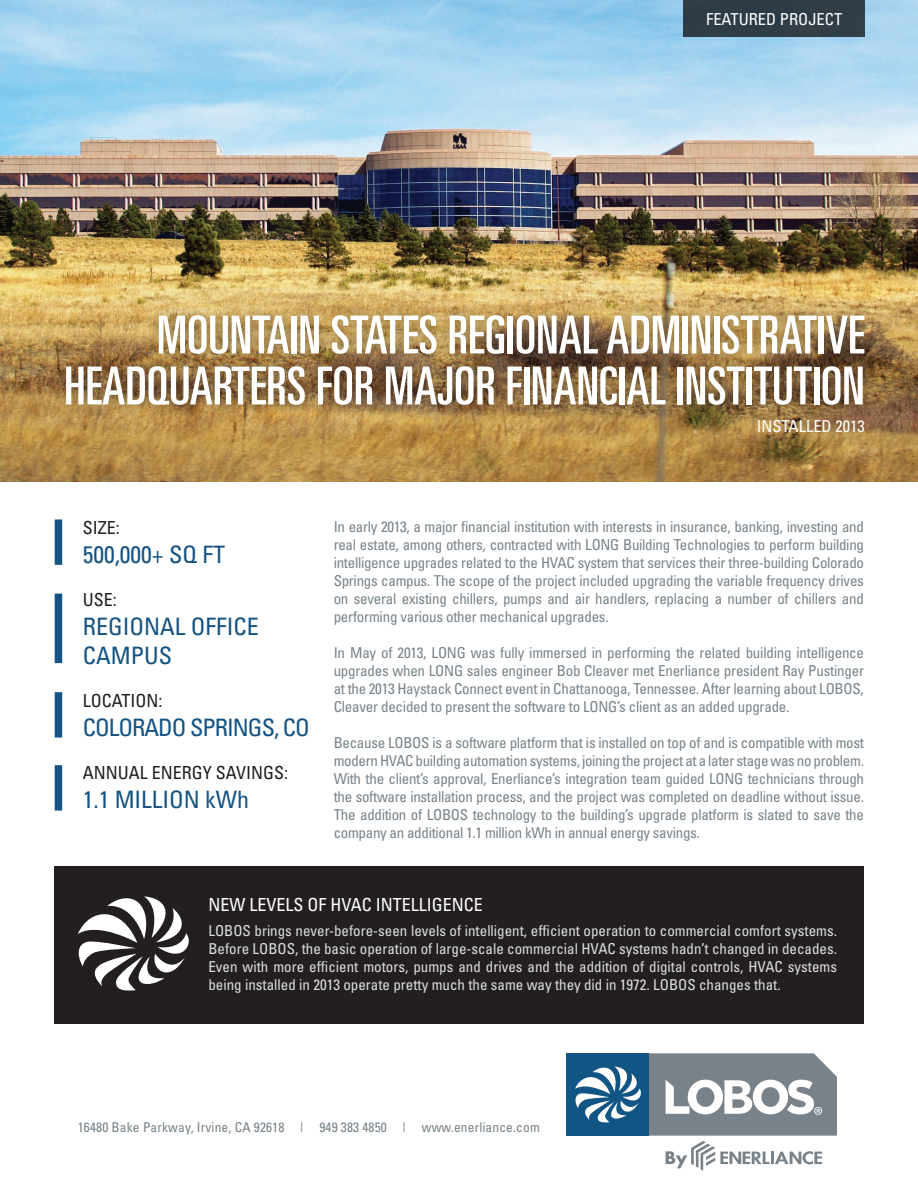
<style>
.page{position:relative;width:918px;height:1188px;background:#fff}
.page>*{position:absolute;margin:0;border:0;box-sizing:border-box;transform-origin:0 0}
.t1{font:ultra-condensed 52.5px/51px "Univers";color:#fff;text-align:right}
.t2{font:condensed 24px "Univers";color:#145382}
.t3{font:condensed 24px "Univers";letter-spacing:-.04em;color:#145382}
.t4{font:condensed 18px "Univers";color:#231f20}
.t5{font:condensed 18px "Univers";color:#fff}
.t6{font:condensed 16.5px "Univers";color:#fff}
.t7{font:condensed 15px/18px "Univers";letter-spacing:-.015em;color:#78838a;text-align:justify}
.t8{font:condensed 15px/18px "Univers";color:#dcdee0;text-align:justify}
.t9{font:condensed 13.5px "Univers";letter-spacing:.01em;color:#78838a}
</style>
<div class="page">
<img style="left:0;top:0;width:918px;height:482px">
<div style="left:54px;top:303px;width:822px;height:114px;background:#231f20;opacity:.5"></div>
<div style="left:684px;top:0;width:181px;height:37px;background:#2f3c46"></div>
<div style="left:55px;top:519px;width:7px;height:46px;background:#145382"></div>
<div style="left:55px;top:765px;width:7px;height:46px;background:#145382"></div>
<div style="left:55px;top:692px;width:7px;height:46px;background:#145382"></div>
<div style="left:55px;top:594px;width:7px;height:69px;background:#145382"></div>
<div style="left:566px;top:1053px;width:83px;height:83px;background:#105583"></div>
<svg style="left:575px;top:1053px;width:262px;height:118px"></svg>
<div style="left:54px;top:866px;width:810px;height:158px;background:#231f20"></div>
<svg style="left:78px;top:896px;width:111px;height:95px"></svg>
<p class="t6" style="left:706px;top:8px;width:10px">featured</p>
<p class="t6" style="left:780px;top:8px;width:60px">project</p>
<h1 class="t1" style="left:64px;top:309px;width:802px">MOUNTAIN STATES REGIONAL ADMINISTRATIVE<br>HEADQUARTERS FOR MAJOR FINANCIAL INSTITUTION</h1>
<p class="t6" style="left:757px;top:415px;width:109px">INSTALLED 2013</p>
<p class="t4" style="left:83px;top:516px;width:39px">SIZE:</p>
<h2 class="t2" style="left:83px;top:539px;width:144px">500,000+ SQ FT</h2>
<p class="t4" style="left:83px;top:588px;width:36px">USE:</p>
<h2 class="t2" style="left:83px;top:611px;width:76px">Regional</h2>
<h2 class="t2" style="left:191px;top:611px;width:11px">Offi</h2>
<h2 class="t2" style="left:233px;top:611px;width:24px">ce</h2>
<h2 class="t2" style="left:83px;top:640px;width:75px">Campus</h2>
<p class="t4" style="left:83px;top:689px;width:81px">LOCATIO N:</p>
<h2 class="t3" style="left:83px;top:712px;width:213px">Colorado Springs, CO</h2>
<p class="t4" style="left:83px;top:761px;width:80px">ANNUAL ener</p>
<p class="t4" style="left:192px;top:761px;width:98px">gy SAVINGS:</p>
<h2 class="t2" style="left:83px;top:784px;width:44px">1.1 Milli</h2>
<h2 class="t2" style="left:169px;top:784px;width:81px">on kWh</h2>
<p class="t7" style="left:334px;top:517px;width:532px">In early 2013, a major financial institution with interests in insurance, banking, investing and real estate, among others, contracted with LO NG Building Technologies to perform building intelligence upgrades related to the HVAC system that services their three-building Colorado Springs campus. The scope of the project included upgrading the variable frequency drives on several existing chillers, pumps and air handlers, replacing a number of chillers and performing various other mechanical upgrades.</p>
<p class="t7" style="left:334px;top:643px;width:532px">In May of 2013, LO NG was fully immersed in performing the related building intelligence upgrades when LO NG sales engineer Bob Cleaver met Enerliance president Ray Pustinger at the 2013 Haystack Connect event in Chattanooga, Tennessee. After learning about LO BOS, Cleaver decided to present the software to LO NG’s client as an added upgrade.</p>
<p class="t7" style="left:334px;top:733px;width:532px">Because LO BOS is a software platform that is installed on top of and is compatible with most modern HVAC building automation systems, joining the project at a later stage was no problem.<br>With the client’s approval, Enerliance’s integration team guided LO NG technicians through the software installation process, and the project was completed on deadline without issue.<br>The addition of LO BOS technology to the building’s upgrade platform is slated to save the company an additional 1.1 million kWh in annual energy savings.</p>
<p class="t5" style="left:208px;top:893px;width:59px">New Levels</p>
<p class="t5" style="left:307px;top:893px;width:83px">of HVAC Intelli</p>
<p class="t5" style="left:432px;top:893px;width:50px">gence</p>
<p class="t8" style="left:208px;top:921px;width:630px">LO BOS brings never-before-seen levels of intelligent, efficient operation to commercial comfort systems.<br>Before LO BOS, the basic operation of large-scale commercial HVAC systems hadn’t changed in decades.<br>Even with more efficient motors, pumps and drives and the addition of digital controls, HVAC systems being installed in 2013 operate pretty much the same way they did in 1972. LO BOS changes that.</p>
<p class="t9" style="left:78px;top:1119px;width:463px">16480 Bake Parkway, Irvine, CA 92618 | 949 383 4850 | www.enerliance.com</p>
</div>
